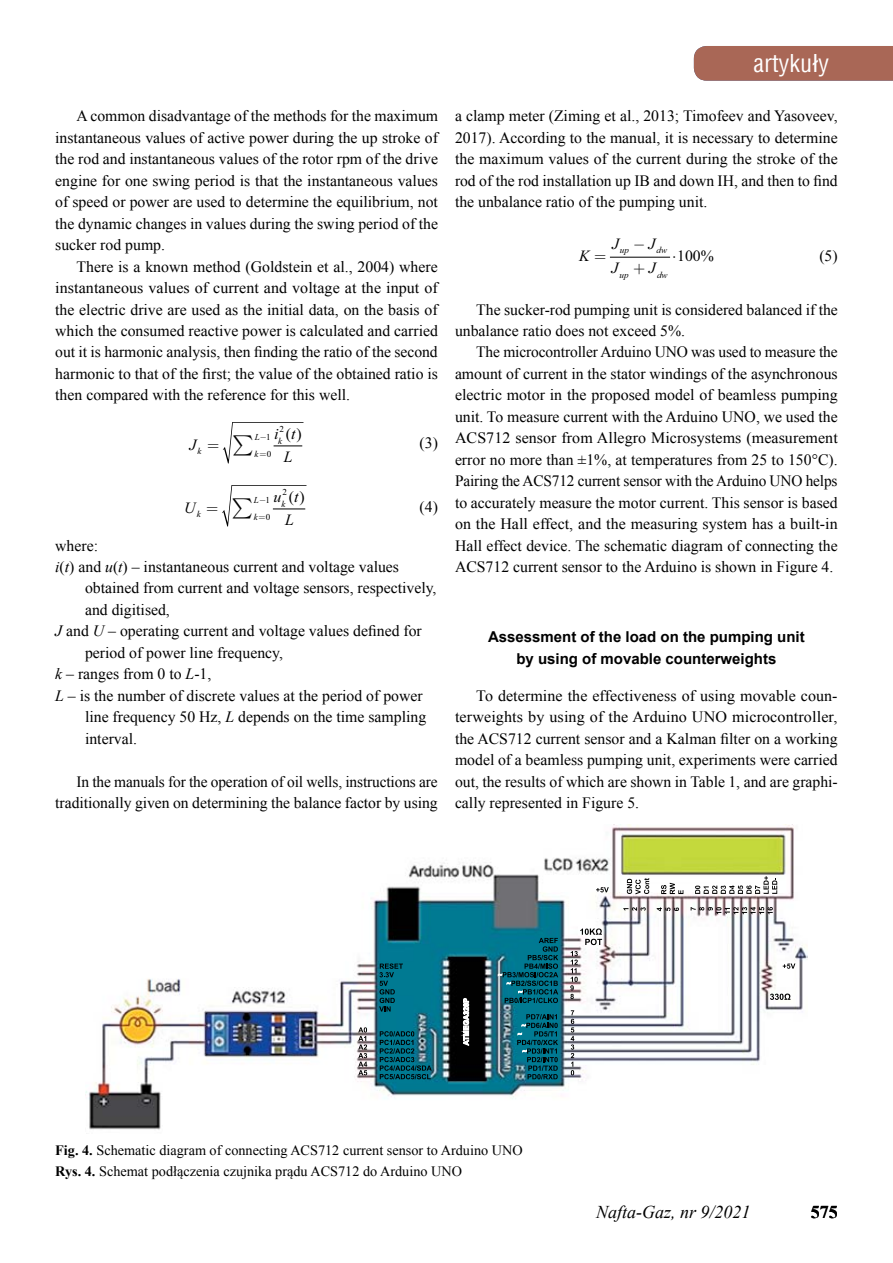
<style>
.page{position:relative;width:893px;height:1263px;background:#fff}
.page>*{position:absolute;margin:0;border:0;box-sizing:border-box;transform-origin:0 0}
.t1{font:24px "Switzerland Condensed";color:#fff}
.t2{font:italic 18px "Times New Roman";color:#000}
.t3{font:700 18px "Times New Roman";color:#000}
.t4{font:15.75px/21.5px "Times New Roman";color:#000;text-align:justify}
.t5{font:italic 15.75px/22.8px "Times New Roman";color:#000;text-align:center}
.t6{font:700 15px/21.5px "Arial";color:#000;text-align:center}
.t7{font:14.25px/21.3px "Times New Roman";color:#000}
.t8{font:italic 9.15px "Times New Roman";color:#000}
.t9{font:9.15px "Times New Roman";color:#000}
.s1{font-size:9.15px}
.s2{font-style:italic}
.s3{font-weight:700}
</style>
<div class="page">
<div style="left:694px;top:46px;width:199px;height:35px;background:#a96756"></div>
<img style="left:85px;top:824px;width:723px;height:306px">
<svg style="left:570px;top:951px;width:8px;height:48px"></svg>
<svg style="left:358px;top:1027px;width:9px;height:48px"></svg>
<svg style="left:379px;top:963px;width:24px;height:48px"></svg>
<svg style="left:380px;top:1031px;width:52px;height:48px;background:#0c5e70"></svg>
<svg style="left:497px;top:938px;width:61px;height:65px;background:#086477"></svg>
<svg style="left:695px;top:876px;width:82px;height:18px"></svg>
<svg style="left:580px;top:928px;width:22px;height:17px"></svg>
<svg style="left:517px;top:1014px;width:41px;height:65px;background:#075f71"></svg>
<svg style="left:571px;top:1010px;width:3px;height:65px"></svg>
<svg style="left:623px;top:907px;width:23px;height:4px"></svg>
<svg style="left:657px;top:907px;width:22px;height:4px"></svg>
<svg style="left:691px;top:907px;width:82px;height:7px"></svg>
<svg style="left:783px;top:963px;width:12px;height:6px"></svg>
<svg style="left:596px;top:887px;width:13px;height:5px"></svg>
<svg style="left:770px;top:993px;width:20px;height:7px"></svg>
<svg style="left:627px;top:878px;width:22px;height:16px"></svg>
<svg style="left:661px;top:883px;width:22px;height:11px"></svg>
<svg style="left:463px;top:998px;width:6px;height:48px"></svg>
<hr style="left:610px;top:257px;width:60px;height:1px;background:#000">
<svg style="left:223px;top:422px;width:80px;height:41px"></svg>
<svg style="left:222px;top:485px;width:84px;height:41px"></svg>
<p class="t4" style="left:55px;top:105px;width:384px;text-indent:21px">A common disadvantage of the methods for the maximum instantaneous values of active power during the up stroke of the rod and instantaneous values of the rotor rpm of the drive engine for one swing period is that the instantaneous values of speed or power are used to determine the equilibrium, not the dynamic changes in values during the swing period of the sucker rod pump.</p>
<p class="t4" style="left:55px;top:255px;width:384px;text-indent:21px">There is a known method (Goldstein et al., 2004) where instantaneous values of current and voltage at the input of the electric drive are used as the initial data, on the basis of which the consumed reactive power is calculated and carried out it is harmonic analysis, then finding the ratio of the second harmonic to that of the first; the value of the obtained ratio is then compared with the reference for this well.</p>
<p class="t4" style="left:420px;top:431px;width:20px">(3)</p>
<p class="t9" style="left:279px;top:423px;width:6px">2</p>
<p class="t4" style="left:266px;top:423px;width:37px"><span class="s1">1</span> ()</p>
<p class="t5" style="left:189px;top:433px;width:8px">J</p>
<p class="t5" style="left:274px;top:422px;width:23px">i t<br>L</p>
<p class="t8" style="left:255px;top:430px;width:14px">L−</p>
<p class="t8" style="left:278px;top:434px;width:6px">k</p>
<p class="t8" style="left:197px;top:445px;width:6px">k</p>
<p class="t8" style="left:254px;top:447px;width:6px">k</p>
<p class="t9" style="left:267px;top:447px;width:6px">0</p>
<p class="t9" style="left:282px;top:486px;width:6px">2</p>
<p class="t4" style="left:265px;top:486px;width:41px"><span class="s1">1</span> ()</p>
<p class="t5" style="left:184px;top:496px;width:13px">U</p>
<p class="t5" style="left:273px;top:485px;width:27px">u t<br>L</p>
<p class="t8" style="left:254px;top:493px;width:14px">L−</p>
<p class="t8" style="left:281px;top:497px;width:6px">k</p>
<p class="t8" style="left:197px;top:508px;width:6px">k</p>
<p class="t8" style="left:254px;top:510px;width:6px">k</p>
<p class="t9" style="left:266px;top:510px;width:6px">0</p>
<p class="t4" style="left:420px;top:496px;width:20px">(4)</p>
<p class="t4" style="left:55px;top:534px;width:44px">where:</p>
<p class="t4" style="left:55px;top:556px;width:345px"><span class="s2">i</span>(<span class="s2">t</span>) and <span class="s2">u</span>(<span class="s2">t</span>) – instantaneous current and voltage values</p>
<p class="t4" style="left:85px;top:577px;width:353px">obtained from current and voltage sensors, respectively,</p>
<p class="t4" style="left:85px;top:599px;width:86px">and digitised,</p>
<p class="t4" style="left:55px;top:620px;width:368px"><span class="s2">J</span> and <span class="s2">U</span> – operating current and voltage values defined for</p>
<p class="t4" style="left:85px;top:642px;width:199px">period of power line frequency,</p>
<p class="t4" style="left:55px;top:663px;width:158px"><span class="s2">k</span> – ranges from 0 to <span class="s2">L</span>-1,</p>
<p class="t4" style="left:55px;top:684px;width:369px"><span class="s2">L</span> – is the number of discrete values at the period of power</p>
<p class="t4" style="left:85px;top:706px;width:343px">line frequency 50 Hz, <span class="s2">L</span> depends on the time sampling</p>
<p class="t4" style="left:85px;top:727px;width:54px">interval.</p>
<p class="t4" style="left:55px;top:770px;width:384px;text-align:right">In the manuals for the operation of oil wells, instructions are traditionally given on determining the balance factor by using</p>
<h1 class="t1" style="left:754px;top:48px;width:77px">artykuły</h1>
<p class="t4" style="left:455px;top:105px;width:384px">a clamp meter (Ziming et al., 2013; Timofeev and Yasoveev, 2017). According to the manual, it is necessary to determine the maximum values of the current during the stroke of the rod of the rod installation up IВ and down IН, and then to find the unbalance ratio of the pumping unit.</p>
<p class="t4" style="left:819px;top:244px;width:20px">(5)</p>
<p class="t4" style="left:455px;top:298px;width:384px;text-indent:21px">The sucker-rod pumping unit is considered balanced if the unbalance ratio does not exceed 5%.</p>
<p class="t4" style="left:455px;top:341px;width:384px;text-indent:21px">The microcontroller Arduino UNO was used to measure the amount of current in the stator windings of the asynchronous electric motor in the proposed model of beamless pumping unit. To measure current with the Arduino UNO, we used the ACS712 sensor from Allegro Microsystems (measurement error no more than ±1%, at temperatures from 25 to 150°C).<br>Pairing the ACS712 current sensor with the Arduino UNO helps to accurately measure the motor current. This sensor is based on the Hall effect, and the measuring system has a built-in Hall effect device. The schematic diagram of connecting the ACS712 current sensor to the Arduino is shown in Figure 4.</p>
<p class="t5" style="left:612px;top:232px;width:8px">J</p>
<p class="t5" style="left:633px;top:232px;width:24px">−J</p>
<p class="t5" style="left:612px;top:256px;width:8px">J</p>
<p class="t5" style="left:649px;top:256px;width:8px">J</p>
<p class="t8" style="left:620px;top:244px;width:11px">up</p>
<p class="t8" style="left:657px;top:244px;width:12px">dw</p>
<p class="t8" style="left:619px;top:268px;width:11px">up</p>
<p class="t8" style="left:657px;top:268px;width:12px">dw</p>
<p class="t4" style="left:672px;top:245px;width:43px">⋅100%</p>
<p class="t5" style="left:579px;top:244px;width:12px">K</p>
<p class="t6" style="left:488px;top:627px;width:318px">Assessment of the load on the pumping unit by using of movable counterweights</p>
<p class="t4" style="left:455px;top:684px;width:384px;text-indent:21px">To determine the effectiveness of using movable coun&shy;terweights by using of the Arduino UNO microcontroller, the ACS712 current sensor and a Kalman filter on a working model of a beamless pumping unit, experiments were carried out, the results of which are shown in Table 1, and are graphi&shy;cally represented in Figure 5.</p>
<p class="t7" style="left:55px;top:1139px;width:469px"><span class="s3">Fig. 4.</span> Schematic diagram of connecting ACS712 current sensor to Arduino UNO<br><span class="s3">Rys. 4.</span> Schemat podłączenia czujnika prądu ACS712 do Arduino UNO</p>
<p class="t2" style="left:596px;top:1200px;width:156px">Nafta-Gaz, nr 9/2021</p>
<p class="t3" style="left:811px;top:1199px;width:28px">575</p>
</div>
